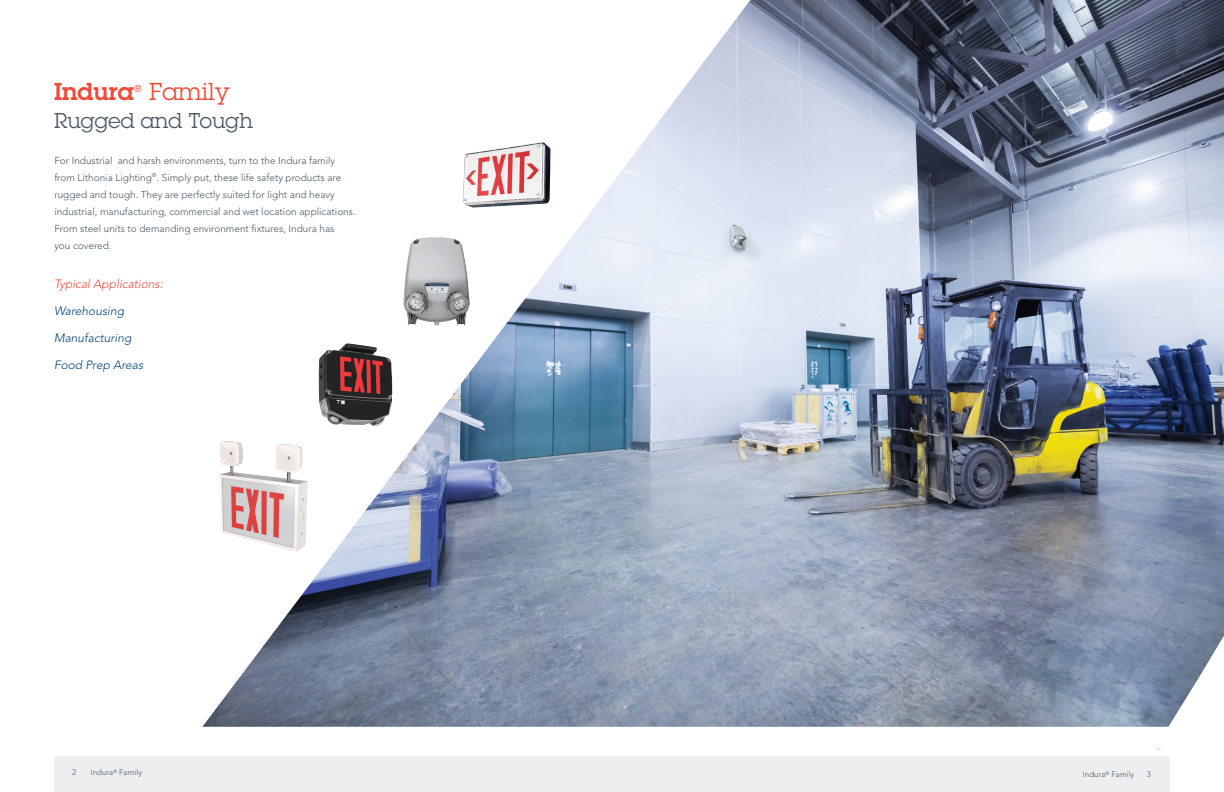
<style>
.page{position:relative;width:1224px;height:792px;background:#fff}
.page>*{position:absolute;margin:0;border:0;box-sizing:border-box;transform-origin:0 0}
.t1{font:600 24px "Lubalin Graph Std";color:#f04937}
.t2{font:24px "Lubalin Graph Std";color:#f04937}
.t3{font:21px "Lubalin Graph Std";color:#485865}
.t4{font:italic 300 12px "Avenir LT Std";color:#00437b}
.t5{font:italic 300 12px "Avenir LT Std";color:#f04937}
.t6{font:300 10px/17px "Avenir LT Std";color:#485865}
.t7{font:9.9px "Lubalin Graph Std";color:#f04937}
.t8{font:300 8px "Avenir LT Std";color:#485865}
</style>
<div class="page">
<div style="left:54px;top:756px;width:1116px;height:36px;background:#edeeef"></div>
<img style="left:202px;top:0;width:1022px;height:727px">
<img style="left:463px;top:142px;width:88px;height:66px">
<img style="left:403px;top:237px;width:67px;height:88px">
<img style="left:319px;top:343px;width:73px;height:83px">
<img style="left:220px;top:441px;width:3px;height:23px">
<svg style="left:1170px;top:636px;width:54px;height:91px"></svg>
<h1 class="t1" style="left:54px;top:76px;width:81px">Indura</h1>
<p class="t7" style="left:134px;top:83px;width:10px">®</p>
<h1 class="t2" style="left:149px;top:76px;width:83px">Family</h1>
<h2 class="t3" style="left:54px;top:107px;width:200px">Rugged and Tough</h2>
<p class="t6" style="left:54px;top:152px;width:303px">For Industrial and harsh environments, turn to the Indura family from Lithonia Lighting<sup>®</sup>. Simply put, these life safety products are rugged and tough. They are perfectly suited for light and heavy industrial, manufacturing, commercial and wet location applications.<br>From steel units to demanding environment fixtures, Indura has<br>you covered.</p>
<p class="t5" style="left:54px;top:277px;width:110px">Typical Applications:</p>
<p class="t4" style="left:54px;top:304px;width:72px">Warehousing</p>
<p class="t4" style="left:54px;top:331px;width:79px">Manufacturing</p>
<p class="t4" style="left:54px;top:358px;width:91px">Food Prep Areas</p>
<p class="t8" style="left:72px;top:768px;width:6px">2</p>
<p class="t8" style="left:91px;top:768px;width:53px">Indura<sup>®</sup> Family</p>
<p class="t8" style="left:1083px;top:770px;width:53px">Indura<sup>®</sup> Family</p>
<p class="t8" style="left:1147px;top:770px;width:6px">3</p>
</div>
